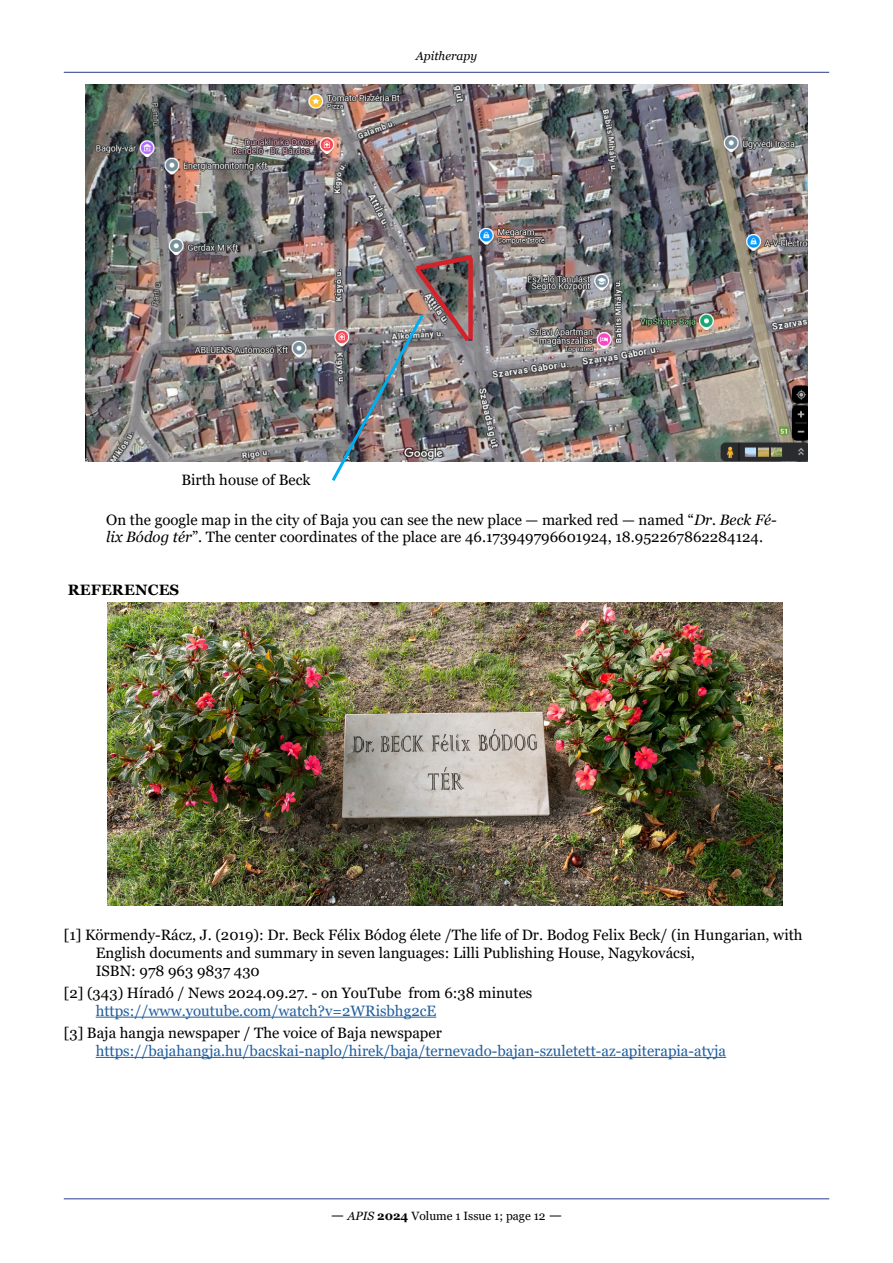
<style>
.page{position:relative;width:893px;height:1263px;background:#fff}
.page>*{position:absolute;margin:0;border:0;box-sizing:border-box;transform-origin:0 0}
.t1{font:15px/18px "Georgia";color:#000}
.t2{font:15px "Georgia";color:#215e9e}
.t3{font:700 15px "Georgia";letter-spacing:.01em;color:#000}
.t4{font:12px "Georgia";color:#000}
.t5{font:italic 12px "Georgia";color:#000}
.s1{font-style:italic}
.s2{font-size:15px}
.s3{font-weight:700}
</style>
<div class="page">
<hr style="left:64px;top:72px;width:765px;height:1px;background:#293990">
<hr style="left:64px;top:1198px;width:765px;height:1px;background:#293990">
<hr style="left:96px;top:1017px;width:340px;height:1px;background:#215e9e">
<hr style="left:96px;top:1057px;width:630px;height:1px;background:#215e9e">
<img style="left:107px;top:603px;width:675px;height:303px">
<img style="left:85px;top:85px;width:723px;height:376px">
<img style="left:329px;top:252px;width:148px;height:229px">
<p class="t5" style="left:416px;top:48px;width:63px">Apitherapy</p>
<p class="t1" style="left:181px;top:471px;width:131px">Birth house of Beck</p>
<p class="t1" style="left:106px;top:512px;width:672px;line-height:16.5px">On the google map in the city of Baja you can see the new place — marked red — named “<span class="s1">Dr. Beck Fé&shy;lix Bódog tér</span>”. The center coordinates of the place are 46.173949796601924, 18.952267862284124.</p>
<p class="t3" style="left:68px;top:580px;width:113px">REFERENCES</p>
<p class="t1" style="left:96px;top:926px;width:708px;text-indent:-32px">[1] Körmendy-Rácz, J. (2019): Dr. Beck Félix Bódog élete /The life of Dr. Bodog Felix Beck/ (in Hungarian, with<br>English documents and summary in seven languages: Lilli Publishing House, Nagykovácsi,<br>ISBN: 978 963 9837 430</p>
<p class="t1" style="left:64px;top:984px;width:470px">[2] (343) Híradó / News 2024.09.27. - on YouTube from 6:38 minutes</p>
<p class="t2" style="left:96px;top:1001px;width:342px">https://www.youtube.com/watch?v=2WRisbhg2cE</p>
<p class="t1" style="left:64px;top:1024px;width:380px">[3] Baja hangja newspaper / The voice of Baja newspaper</p>
<p class="t2" style="left:96px;top:1042px;width:632px">https://bajahangja.hu/bacskai-naplo/hirek/baja/ternevado-bajan-szuletett-az-apiterapia-atyja</p>
<p class="t4" style="left:331px;top:1209px;width:233px"><span class="s2">—</span> <span class="s1">APIS</span> <span class="s3">2024</span> Volume 1 Issue 1; page 12 <span class="s2">—</span></p>
</div>
